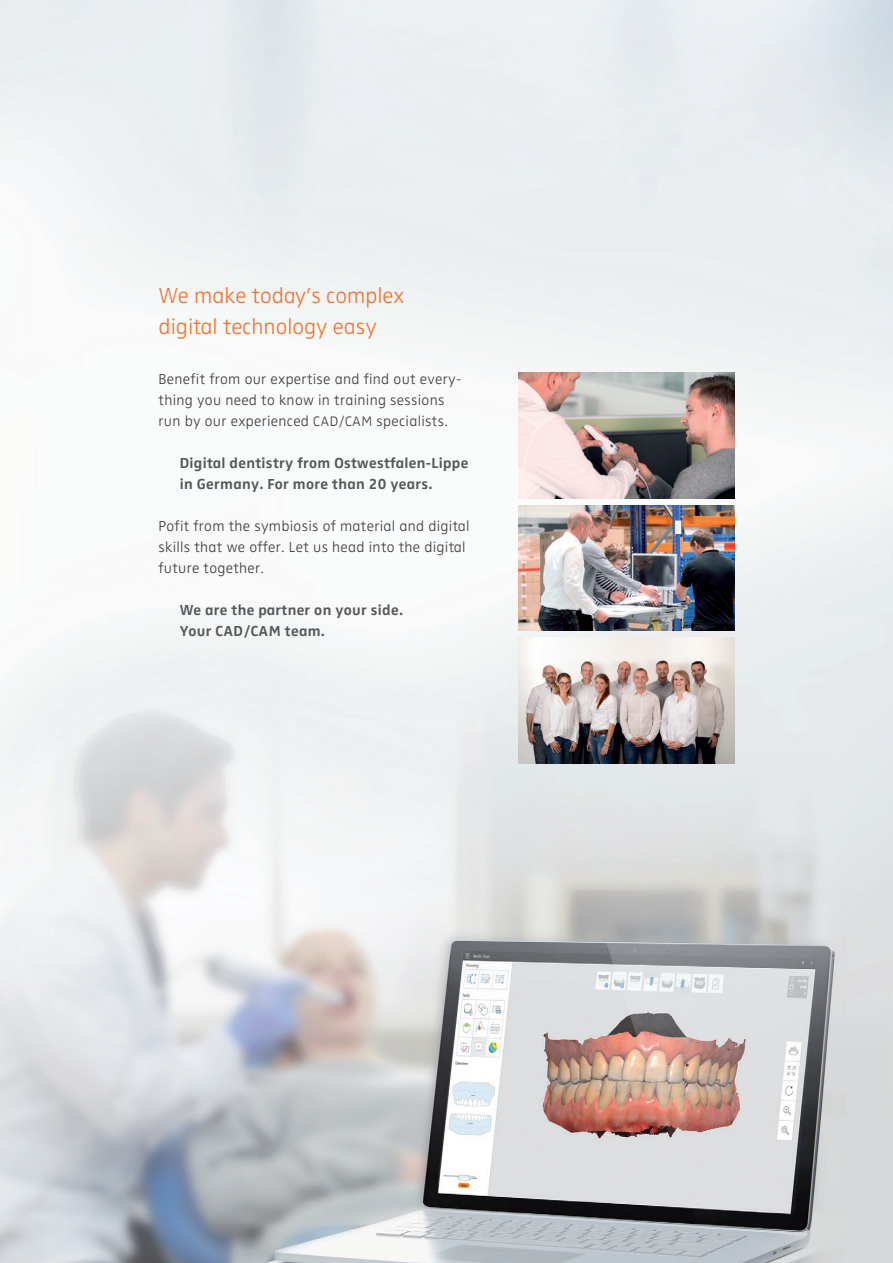
<style>
.page{position:relative;width:893px;height:1263px;background:#fff}
.page>*{position:absolute;margin:0;border:0;box-sizing:border-box;transform-origin:0 0}
.t1{font:22.5px/31.5px "Zwo Light Plain Alt";color:#f37331}
.t2{font:15px/21px "Zwo Light Plain Alt";letter-spacing:.02em;color:#3e3e3f}
.t3{font:15px/21px "Zwo Bold Plain Alt";letter-spacing:.02em;color:#57585a}
.s1{font-size:14.25px}
</style>
<div class="page">
<img style="left:0;top:0;width:893px;height:1263px">
<img style="left:518px;top:372px;width:216px;height:126px">
<img style="left:518px;top:505px;width:216px;height:126px">
<img style="left:518px;top:638px;width:216px;height:126px">
<h1 class="t1" style="left:159px;top:279px;width:247px">We make today’s complex digital technology easy</h1>
<p class="t2" style="left:159px;top:368px;width:304px">Benefit from our expertise and find out every&shy;thing you need to know in training sessions run by our experienced <span class="s1">CAD/CAM</span> specialists.</p>
<p class="t3" style="left:180px;top:452px;width:290px">Digital dentistry from Ostwestfalen-Lippe in Germany. For more than 20 years.</p>
<p class="t2" style="left:159px;top:515px;width:313px">Pofit from the symbiosis of material and digital skills that we offer. Let us head into the digital future together.</p>
<p class="t3" style="left:180px;top:599px;width:225px">We are the partner on your side.<br>Your CAD/CAM team.</p>
</div>
